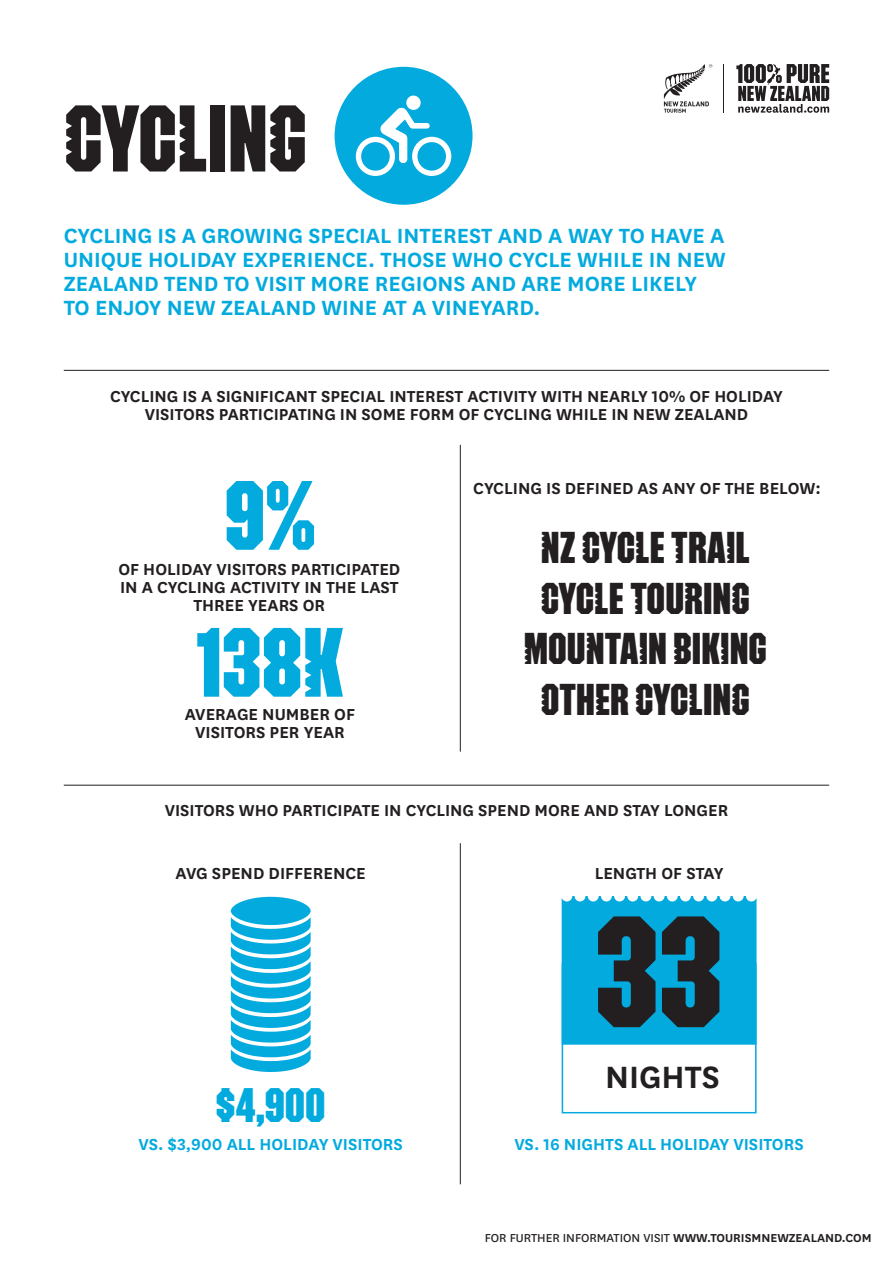
<style>
.page{position:relative;width:893px;height:1263px;background:#fff}
.page>*{position:absolute;margin:0;border:0;box-sizing:border-box;transform-origin:0 0}
.t1{font:149.7px "Pakati";color:#231f20}
.t2{font:92.85px/146.9px "Pakati";color:#03aade;text-align:center}
.t3{font:89.4px "Pakati";color:#231f20}
.t4{font:45.9px "Pakati";color:#03aade}
.t5{font:42.15px/50.6px "Pakati";color:#231f20;text-align:center}
.t6{font:600 36px "National";color:#231f20}
.t7{font:600 24px/24px "National";color:#03aade}
.t8{font:600 18.6px/18px "National";color:#231f20;text-align:center}
.t9{font:600 18.6px "National";color:#03aade}
.t10{font:13.5px "National";color:#231f20}
.s1{font-weight:600}
</style>
<div class="page">
<svg style="left:664px;top:64px;width:48px;height:49px"></svg>
<hr style="left:723px;top:64px;width:1px;height:49px;background:#231f20">
<svg style="left:736px;top:64px;width:93px;height:49px"></svg>
<hr style="left:64px;top:370px;width:765px;height:1px;background:#231f20">
<hr style="left:64px;top:785px;width:765px;height:1px;background:#231f20">
<div style="left:562px;top:896px;width:194px;height:149px;background:#03aade"></div>
<div style="left:562px;top:963px;width:194px;height:150px;border:2px solid #03aade"></div>
<svg style="left:231px;top:897px;width:80px;height:175px"></svg>
<hr style="left:460px;top:445px;width:1px;height:307px;background:#231f20">
<hr style="left:460px;top:843px;width:1px;height:341px;background:#231f20">
<div style="left:333px;top:65px;width:141px;height:141px;background:#03aade;border-radius:50%"></div>
<div style="left:332px;top:64px;width:144px;height:144px;border:3px solid #fff;border-radius:50%"></div>
<div style="left:406px;top:96px;width:15px;height:14px;background:#fff;border-radius:50%"></div>
<svg style="left:356px;top:107px;width:95px;height:69px"></svg>
<h3 class="t3" style="left:64px;top:105px;width:245px">CYCLING</h3>
<p class="t7" style="left:64px;top:222px;width:663px">CYCLING IS A GROWING SPECIAL INTEREST AND A WAY TO HAVE A UNIQUE HOLIDAY EXPERIENCE. THOSE WHO CYCLE WHILE IN NEW ZEALAND TEND TO VISIT MORE REGIONS AND ARE MORE LIKELY TO ENJOY NEW ZEALAND WINE AT A VINEYARD.</p>
<p class="t8" style="left:110px;top:386px;width:674px">CYCLING IS A SIGNIFICANT SPECIAL INTEREST ACTIVITY WITH NEARLY 10% OF HOLIDAY<br>VISITORS PARTICIPATING IN SOME FORM OF CYCLING WHILE IN NEW ZEALAND</p>
<h2 class="t2" style="left:196px;top:449px;width:150px">9%<br>138K</h2>
<p class="t8" style="left:473px;top:479px;width:349px">CYCLING IS DEFINED AS ANY OF THE BELOW:</p>
<h3 class="t5" style="left:524px;top:526px;width:245px">NZ CYCLE TRAIL<br>CYCLE TOURING<br>MOUNTAIN BIKING<br>OTHER CYCLING</h3>
<p class="t8" style="left:118px;top:559px;width:284px">OF HOLIDAY VISITORS PARTICIPATED<br>IN A CYCLING ACTIVITY IN THE LAST<br>THREE YEARS OR</p>
<p class="t8" style="left:185px;top:704px;width:172px">AVERAGE NUMBER OF<br>VISITORS PER YEAR</p>
<p class="t8" style="left:165px;top:800px;width:565px">VISITORS WHO PARTICIPATE IN CYCLING SPEND MORE AND STAY LONGER</p>
<p class="t8" style="left:176px;top:863px;width:192px">AVG SPEND DIFFERENCE</p>
<h3 class="t4" style="left:216px;top:1088px;width:111px">$4,900</h3>
<p class="t8" style="left:595px;top:863px;width:130px">LENGTH OF STAY</p>
<h1 class="t1" style="left:595px;top:916px;width:129px">33</h1>
<h3 class="t6" style="left:605px;top:1052px;width:116px">NIGHTS</h3>
<p class="t9" style="left:138px;top:1131px;width:266px">VS. $3,900 ALL HOLIDAY VISITORS</p>
<p class="t9" style="left:514px;top:1131px;width:291px">VS. 16 NIGHTS ALL HOLIDAY VISITORS</p>
<p class="t10" style="left:485px;top:1228px;width:388px">FOR FURTHER INFORMATION VISIT <span class="s1">WWW.TOURISMNEWZEALAND.COM</span></p>
</div>
